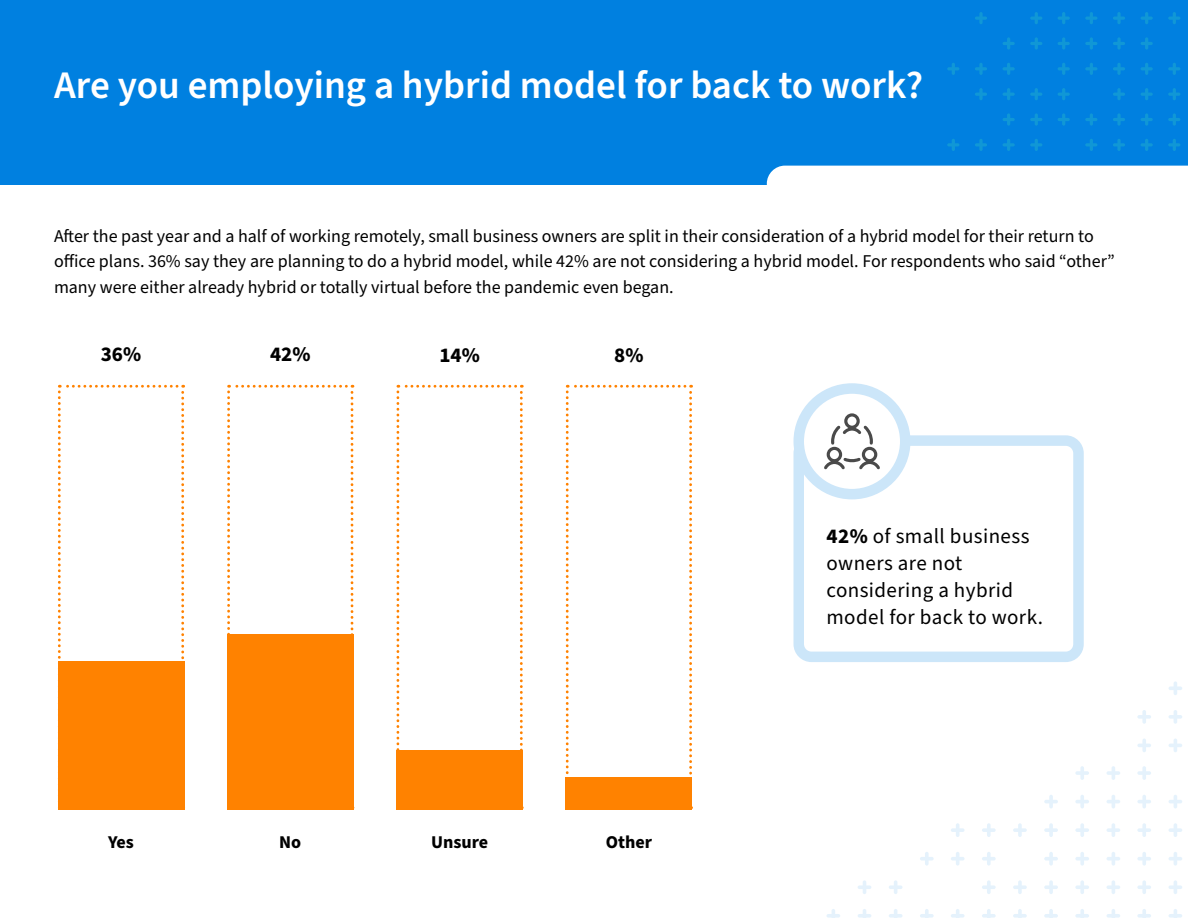
<style>
.page{position:relative;width:1188px;height:918px;background:#fff}
.page>*{position:absolute;margin:0;border:0;box-sizing:border-box;transform-origin:0 0}
.heading_3{font:600 39px "Source Sans Pro";color:#fff}
.Intro_para{font:21px/27px "Source Sans Pro";letter-spacing:.02em;color:#000}
.Chart_number{font:700 21px "Source Sans Pro";color:#000}
.Body{font:18px/25.5px "Source Sans Pro";color:#000}
.Body-2{font:700 18px "Source Sans Pro";color:#000}
.s1{font-weight:700}
</style>
<div class="page">
<div style="left:0;top:0;width:1188px;height:184px;background:#0080e0"></div>
<svg style="left:1168px;top:88px;width:12px;height:12px"></svg>
<svg style="left:1141px;top:88px;width:12px;height:12px"></svg>
<svg style="left:1113px;top:88px;width:12px;height:12px"></svg>
<svg style="left:1058px;top:88px;width:12px;height:12px"></svg>
<svg style="left:1168px;top:113px;width:12px;height:13px"></svg>
<svg style="left:1141px;top:113px;width:12px;height:13px"></svg>
<svg style="left:1113px;top:114px;width:12px;height:12px"></svg>
<svg style="left:1085px;top:113px;width:12px;height:13px"></svg>
<svg style="left:1058px;top:113px;width:12px;height:13px"></svg>
<svg style="left:1168px;top:139px;width:12px;height:12px"></svg>
<svg style="left:1141px;top:139px;width:12px;height:12px"></svg>
<svg style="left:1113px;top:139px;width:12px;height:12px"></svg>
<svg style="left:1085px;top:139px;width:12px;height:12px"></svg>
<svg style="left:1030px;top:88px;width:12px;height:12px"></svg>
<svg style="left:1003px;top:88px;width:12px;height:12px"></svg>
<svg style="left:975px;top:88px;width:12px;height:12px"></svg>
<svg style="left:1030px;top:113px;width:12px;height:13px"></svg>
<svg style="left:1003px;top:113px;width:12px;height:13px"></svg>
<svg style="left:1030px;top:139px;width:12px;height:12px"></svg>
<svg style="left:1003px;top:139px;width:12px;height:12px"></svg>
<svg style="left:975px;top:139px;width:12px;height:12px"></svg>
<svg style="left:947px;top:139px;width:12px;height:12px"></svg>
<svg style="left:1168px;top:12px;width:12px;height:12px"></svg>
<svg style="left:1141px;top:12px;width:12px;height:12px"></svg>
<svg style="left:1113px;top:12px;width:12px;height:12px"></svg>
<svg style="left:1085px;top:12px;width:12px;height:12px"></svg>
<svg style="left:1058px;top:12px;width:12px;height:12px"></svg>
<svg style="left:1141px;top:37px;width:12px;height:13px"></svg>
<svg style="left:1113px;top:37px;width:12px;height:12px"></svg>
<svg style="left:1085px;top:37px;width:12px;height:13px"></svg>
<svg style="left:1058px;top:37px;width:12px;height:13px"></svg>
<svg style="left:1168px;top:63px;width:12px;height:12px"></svg>
<svg style="left:1141px;top:63px;width:12px;height:12px"></svg>
<svg style="left:1113px;top:63px;width:12px;height:12px"></svg>
<svg style="left:1085px;top:63px;width:12px;height:12px"></svg>
<svg style="left:1058px;top:63px;width:12px;height:12px"></svg>
<svg style="left:1030px;top:12px;width:12px;height:12px"></svg>
<svg style="left:975px;top:12px;width:12px;height:12px"></svg>
<svg style="left:1030px;top:37px;width:12px;height:13px"></svg>
<svg style="left:1003px;top:37px;width:12px;height:13px"></svg>
<svg style="left:1003px;top:63px;width:12px;height:12px"></svg>
<svg style="left:975px;top:63px;width:12px;height:12px"></svg>
<svg style="left:947px;top:63px;width:12px;height:12px"></svg>
<div style="left:767px;top:166px;width:421px;height:18px;background:#fff"></div>
<svg style="left:1169px;top:909px;width:13px;height:9px"></svg>
<svg style="left:1137px;top:909px;width:14px;height:9px"></svg>
<svg style="left:1169px;top:880px;width:13px;height:14px"></svg>
<svg style="left:1137px;top:880px;width:14px;height:14px"></svg>
<svg style="left:1169px;top:852px;width:13px;height:14px"></svg>
<svg style="left:1137px;top:852px;width:14px;height:14px"></svg>
<svg style="left:1107px;top:909px;width:13px;height:9px"></svg>
<svg style="left:1075px;top:909px;width:14px;height:9px"></svg>
<svg style="left:1044px;top:909px;width:14px;height:9px"></svg>
<svg style="left:1013px;top:909px;width:14px;height:9px"></svg>
<svg style="left:1107px;top:880px;width:13px;height:14px"></svg>
<svg style="left:1075px;top:880px;width:14px;height:14px"></svg>
<svg style="left:1044px;top:880px;width:14px;height:14px"></svg>
<svg style="left:1013px;top:880px;width:14px;height:14px"></svg>
<svg style="left:1107px;top:852px;width:13px;height:14px"></svg>
<svg style="left:1075px;top:852px;width:14px;height:14px"></svg>
<svg style="left:1044px;top:852px;width:14px;height:14px"></svg>
<svg style="left:1169px;top:823px;width:13px;height:14px"></svg>
<svg style="left:1137px;top:823px;width:14px;height:14px"></svg>
<svg style="left:1169px;top:795px;width:13px;height:13px"></svg>
<svg style="left:1137px;top:795px;width:14px;height:13px"></svg>
<svg style="left:1137px;top:766px;width:14px;height:14px"></svg>
<svg style="left:1107px;top:823px;width:13px;height:14px"></svg>
<svg style="left:1075px;top:823px;width:14px;height:14px"></svg>
<svg style="left:1044px;top:823px;width:14px;height:14px"></svg>
<svg style="left:1013px;top:823px;width:14px;height:14px"></svg>
<svg style="left:1107px;top:795px;width:13px;height:13px"></svg>
<svg style="left:1075px;top:795px;width:14px;height:13px"></svg>
<svg style="left:1044px;top:795px;width:14px;height:13px"></svg>
<svg style="left:1107px;top:766px;width:13px;height:14px"></svg>
<svg style="left:1075px;top:766px;width:14px;height:14px"></svg>
<svg style="left:1169px;top:739px;width:13px;height:13px"></svg>
<svg style="left:1137px;top:739px;width:14px;height:13px"></svg>
<svg style="left:1169px;top:710px;width:13px;height:14px"></svg>
<svg style="left:1137px;top:710px;width:14px;height:14px"></svg>
<svg style="left:1169px;top:681px;width:13px;height:14px"></svg>
<svg style="left:982px;top:909px;width:14px;height:9px"></svg>
<svg style="left:951px;top:909px;width:14px;height:9px"></svg>
<svg style="left:982px;top:880px;width:14px;height:14px"></svg>
<svg style="left:982px;top:852px;width:14px;height:14px"></svg>
<svg style="left:951px;top:852px;width:14px;height:14px"></svg>
<svg style="left:920px;top:909px;width:14px;height:9px"></svg>
<svg style="left:889px;top:909px;width:14px;height:9px"></svg>
<svg style="left:858px;top:909px;width:13px;height:9px"></svg>
<svg style="left:826px;top:909px;width:14px;height:9px"></svg>
<svg style="left:889px;top:880px;width:14px;height:14px"></svg>
<svg style="left:858px;top:880px;width:13px;height:14px"></svg>
<svg style="left:920px;top:852px;width:14px;height:14px"></svg>
<svg style="left:982px;top:823px;width:14px;height:14px"></svg>
<svg style="left:951px;top:823px;width:14px;height:14px"></svg>
<div style="left:794px;top:435px;width:290px;height:227px;border:10px solid #cce6f9;border-radius:13px"></div>
<svg style="left:799px;top:389px;width:106px;height:105px"></svg>
<div style="left:794px;top:383px;width:116px;height:116px;border:10px solid #cce6f9;border-radius:50%"></div>
<svg style="left:58px;top:385px;width:126px;height:275px"></svg>
<div style="left:58px;top:661px;width:126px;height:149px;background:#ff8200"></div>
<svg style="left:227px;top:385px;width:126px;height:249px"></svg>
<div style="left:227px;top:634px;width:126px;height:176px;background:#ff8200"></div>
<svg style="left:397px;top:385px;width:126px;height:365px"></svg>
<div style="left:397px;top:750px;width:126px;height:60px;background:#ff8200"></div>
<svg style="left:566px;top:385px;width:126px;height:390px"></svg>
<div style="left:566px;top:777px;width:126px;height:33px;background:#ff8200"></div>
<svg style="left:821px;top:412px;width:62px;height:60px"></svg>
<p class="heading_3" style="left:54px;top:59px;width:871px">Are you employing a hybrid model for back to work?</p>
<p class="Body" style="left:54px;top:223px;width:1062px">After the past year and a half of working remotely, small business owners are split in their consideration of a hybrid model for their return to office plans. 36% say they are planning to do a hybrid model, while 42% are not considering a hybrid model. For respondents who said “other” many were either already hybrid or totally virtual before the pandemic even began.</p>
<p class="Chart_number" style="left:101px;top:339px;width:42px">36%</p>
<p class="Chart_number" style="left:270px;top:339px;width:42px">42%</p>
<p class="Chart_number" style="left:439px;top:341px;width:42px">14%</p>
<p class="Chart_number" style="left:614px;top:341px;width:31px">8%</p>
<p class="Body-2" style="left:108px;top:830px;width:27px">Yes</p>
<p class="Body-2" style="left:279px;top:830px;width:24px">No</p>
<p class="Body-2" style="left:431px;top:830px;width:59px">Unsure</p>
<p class="Body-2" style="left:606px;top:830px;width:48px">Other</p>
<p class="Intro_para" style="left:826px;top:523px;width:218px"><span class="s1">42%</span> of small business owners are not considering a hybrid model for back to work.</p>
</div>
